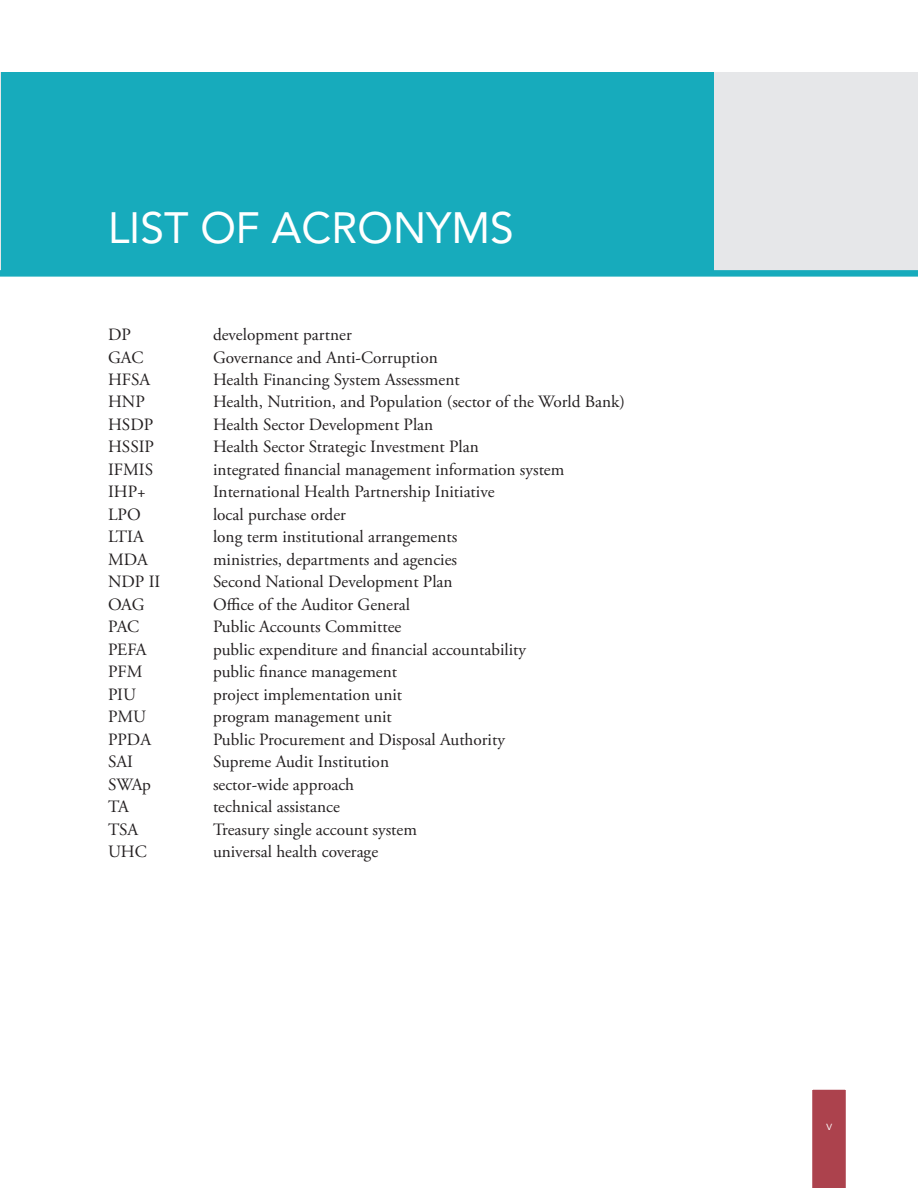
<style>
.page{position:relative;width:918px;height:1188px;background:#fff}
.page>*{position:absolute;margin:0;border:0;box-sizing:border-box;transform-origin:0 0}
.t1{font:43.5px "Avenir LT Std";color:#fff}
.t2{font:17.25px "Adobe Garamond Pro";color:#231f20}
.t3{font:300 13.5px "Avenir LT Std";color:#fff}
</style>
<div class="page">
<div style="left:812px;top:1089px;width:34px;height:99px;background:#ac424d"></div>
<div style="left:0;top:72px;width:918px;height:201px;background:#e6e7e9"></div>
<div style="left:1px;top:72px;width:713px;height:201px;background:#17abbc"></div>
<div style="left:0;top:270px;width:918px;height:6px;background:#17abbc"></div>
<h1 class="t1" style="left:108px;top:203px;width:408px">LIST OF ACRONYMS</h1>
<p class="t2" style="left:108px;top:324px;width:24px">DP</p>
<p class="t2" style="left:213px;top:324px;width:140px">development partner</p>
<p class="t2" style="left:108px;top:347px;width:37px">GAC</p>
<p class="t2" style="left:213px;top:347px;width:226px">Governance and Anti-Corruption</p>
<p class="t2" style="left:108px;top:369px;width:44px">HFSA</p>
<p class="t2" style="left:213px;top:369px;width:248px">Health Financing System Assessment</p>
<p class="t2" style="left:108px;top:392px;width:38px">HNP</p>
<p class="t2" style="left:213px;top:392px;width:413px">Health, Nutrition, and Population (sector of the World Bank)</p>
<p class="t2" style="left:108px;top:414px;width:47px">HSDP</p>
<p class="t2" style="left:213px;top:414px;width:222px">Health Sector Development Plan</p>
<p class="t2" style="left:108px;top:437px;width:48px">HSSIP</p>
<p class="t2" style="left:213px;top:437px;width:267px">Health Sector Strategic Investment Plan</p>
<p class="t2" style="left:108px;top:459px;width:47px">IFMIS</p>
<p class="t2" style="left:213px;top:459px;width:353px">integrated financial management information system</p>
<p class="t2" style="left:108px;top:482px;width:39px">IHP+</p>
<p class="t2" style="left:213px;top:482px;width:283px">International Health Partnership Initiative</p>
<p class="t2" style="left:108px;top:504px;width:34px">LPO</p>
<p class="t2" style="left:213px;top:504px;width:134px">local purchase order</p>
<p class="t2" style="left:108px;top:527px;width:37px">LTIA</p>
<p class="t2" style="left:213px;top:527px;width:246px">long term institutional arrangements</p>
<p class="t2" style="left:108px;top:549px;width:41px">MDA</p>
<p class="t2" style="left:213px;top:549px;width:246px">ministries, departments and agencies</p>
<p class="t2" style="left:108px;top:572px;width:54px">NDP II</p>
<p class="t2" style="left:213px;top:572px;width:241px">Second National Development Plan</p>
<p class="t2" style="left:108px;top:594px;width:38px">OAG</p>
<p class="t2" style="left:213px;top:594px;width:199px">Office of the Auditor General</p>
<p class="t2" style="left:108px;top:617px;width:33px">PAC</p>
<p class="t2" style="left:213px;top:617px;width:190px">Public Accounts Committee</p>
<p class="t2" style="left:108px;top:639px;width:40px">PEFA</p>
<p class="t2" style="left:213px;top:639px;width:315px">public expenditure and financial accountability</p>
<p class="t2" style="left:108px;top:662px;width:36px">PFM</p>
<p class="t2" style="left:213px;top:662px;width:186px">public finance management</p>
<p class="t2" style="left:108px;top:684px;width:29px">PIU</p>
<p class="t2" style="left:213px;top:684px;width:191px">project implementation unit</p>
<p class="t2" style="left:108px;top:707px;width:40px">PMU</p>
<p class="t2" style="left:213px;top:707px;width:180px">program management unit</p>
<p class="t2" style="left:108px;top:729px;width:45px">PPDA</p>
<p class="t2" style="left:213px;top:729px;width:293px">Public Procurement and Disposal Authority</p>
<p class="t2" style="left:108px;top:752px;width:27px">SAI</p>
<p class="t2" style="left:213px;top:752px;width:178px">Supreme Audit Institution</p>
<p class="t2" style="left:108px;top:774px;width:44px">SWAp</p>
<p class="t2" style="left:213px;top:774px;width:143px">sector-wide approach</p>
<p class="t2" style="left:108px;top:797px;width:23px">TA</p>
<p class="t2" style="left:213px;top:797px;width:129px">technical assistance</p>
<p class="t2" style="left:108px;top:819px;width:32px">TSA</p>
<p class="t2" style="left:213px;top:819px;width:206px">Treasury single account system</p>
<p class="t2" style="left:108px;top:842px;width:40px">UHC</p>
<p class="t2" style="left:213px;top:842px;width:167px">universal health coverage</p>
<p class="t3" style="left:826px;top:1117px;width:8px">v</p>
</div>
